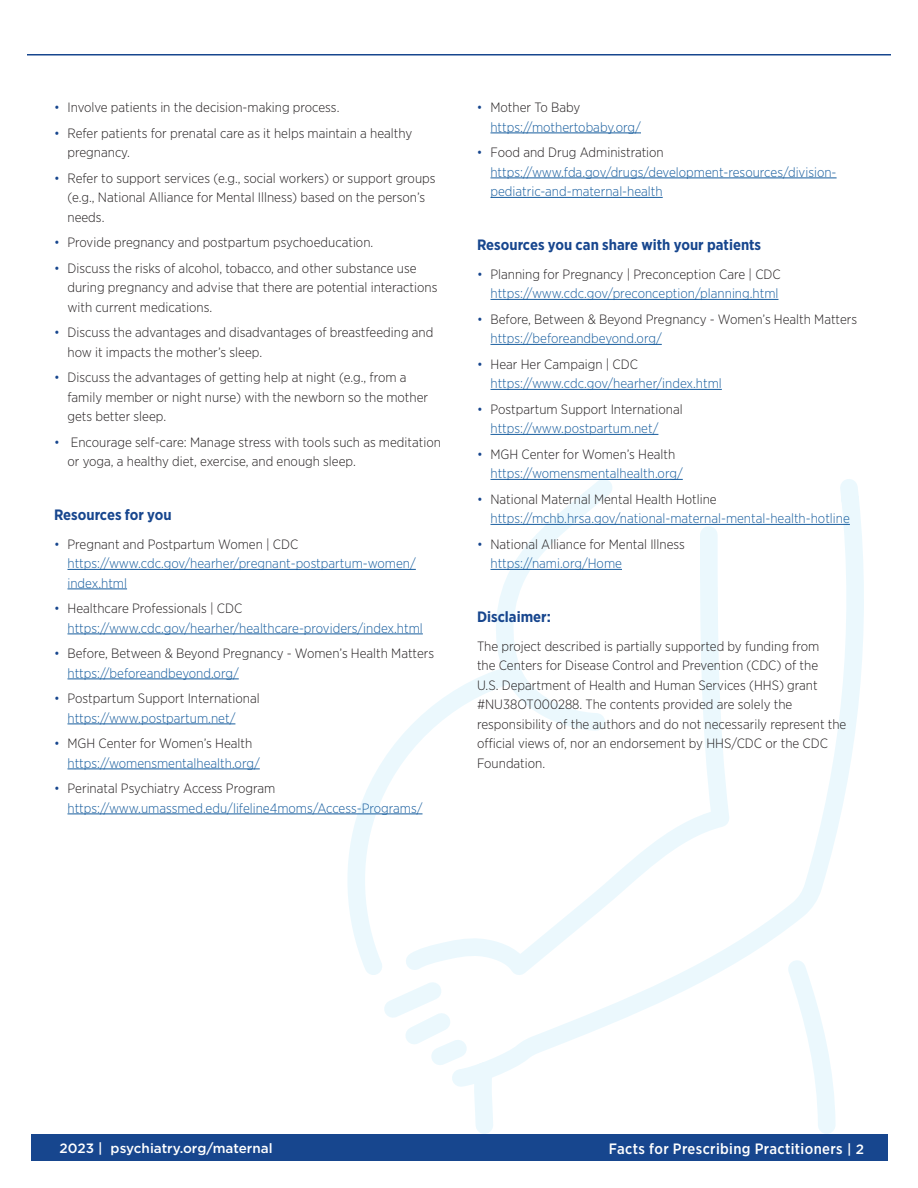
<style>
.page{position:relative;width:918px;height:1188px;background:#fff}
.page>*{position:absolute;margin:0;border:0;box-sizing:border-box;transform-origin:0 0}
.t1{font:700 15px "Gotham Narrow";color:#17468e}
.t2{font:500 15px "Gotham Narrow";letter-spacing:.025em;color:#fff}
.t3{font:300 13.5px/19.5px "Gotham Narrow";color:#231f20}
.t4{font:300 13.5px/19.5px "Gotham Narrow";color:#175d9e}
.t5{font:500 13.5px "Gotham";color:#fff}
.s1{color:#17468e}
.s2{color:#231f20}
.s3{color:#175d9e}
.s4{font-family:"Gotham";font-size:13.5px}
</style>
<div class="page">
<div style="left:31px;top:1134px;width:856px;height:27px;background:#17468e"></div>
<svg style="left:346px;top:478px;width:518px;height:656px"></svg>
<hr style="left:27px;top:54px;width:864px;height:2px;background:#17468e">
<hr style="left:68px;top:569px;width:348px;height:1px;background:#175d9e">
<hr style="left:68px;top:589px;width:59px;height:1px;background:#175d9e">
<hr style="left:68px;top:634px;width:355px;height:1px;background:#175d9e">
<hr style="left:68px;top:679px;width:171px;height:1px;background:#175d9e">
<hr style="left:68px;top:724px;width:167px;height:1px;background:#175d9e">
<hr style="left:68px;top:769px;width:192px;height:1px;background:#175d9e">
<hr style="left:68px;top:814px;width:355px;height:1px;background:#175d9e">
<hr style="left:490px;top:133px;width:151px;height:1px;background:#175d9e">
<hr style="left:490px;top:178px;width:347px;height:1px;background:#175d9e">
<hr style="left:490px;top:197px;width:173px;height:1px;background:#175d9e">
<hr style="left:490px;top:299px;width:288px;height:1px;background:#175d9e">
<hr style="left:490px;top:344px;width:172px;height:1px;background:#175d9e">
<hr style="left:490px;top:389px;width:232px;height:1px;background:#175d9e">
<hr style="left:490px;top:434px;width:168px;height:1px;background:#175d9e">
<hr style="left:490px;top:479px;width:193px;height:1px;background:#175d9e">
<hr style="left:490px;top:524px;width:360px;height:1px;background:#175d9e">
<hr style="left:490px;top:569px;width:132px;height:1px;background:#175d9e">
<p class="t3" style="left:54px;top:97px;width:287px"><span class="s1">•</span> Involve patients in the decision-making process.</p>
<p class="t3" style="left:68px;top:123px;width:346px;text-indent:-14px"><span class="s1">•</span> Refer patients for prenatal care as it helps maintain a healthy pregnancy.</p>
<p class="t3" style="left:68px;top:168px;width:370px;text-indent:-14px"><span class="s1">•</span> Refer to support services (e.g., social workers) or support groups (e.g., National Alliance for Mental Illness) based on the person’s needs.</p>
<p class="t3" style="left:54px;top:232px;width:321px"><span class="s1">•</span> Provide pregnancy and postpartum psychoeducation.</p>
<p class="t3" style="left:68px;top:258px;width:371px;text-indent:-14px"><span class="s1">•</span> Discuss the risks of alcohol, tobacco, and other substance use during pregnancy and advise that there are potential interactions with current medications.</p>
<p class="t3" style="left:68px;top:322px;width:367px;text-indent:-14px"><span class="s1">•</span> Discuss the advantages and disadvantages of breastfeeding and how it impacts the mother’s sleep.</p>
<p class="t3" style="left:68px;top:367px;width:362px;text-indent:-14px"><span class="s1">•</span> Discuss the advantages of getting help at night (e.g., from a family member or night nurse) with the newborn so the mother gets better sleep.</p>
<p class="t3" style="left:68px;top:432px;width:375px;text-indent:-14px"><span class="s1">•</span> Encourage self-care: Manage stress with tools such as meditation or yoga, a healthy diet, exercise, and enough sleep.</p>
<h2 class="t1" style="left:54px;top:505px;width:119px">Resources for you</h2>
<p class="t4" style="left:68px;top:534px;width:350px;text-indent:-14px"><span class="s1">•</span> <span class="s2">Pregnant and Postpartum Women | CDC </span>https://www.cdc.gov/hearher/pregnant-postpartum-women/ index.html</p>
<p class="t4" style="left:68px;top:598px;width:357px;text-indent:-14px"><span class="s1">•</span> <span class="s2">Healthcare Professionals | CDC </span>https://www.cdc.gov/hearher/healthcare-providers/index.html</p>
<p class="t3" style="left:68px;top:643px;width:368px;text-indent:-14px"><span class="s1">•</span> Before, Between &amp; Beyond Pregnancy - Women’s Health Matters <span class="s3">https://beforeandbeyond.org/</span></p>
<p class="t3" style="left:68px;top:688px;width:194px;text-indent:-14px"><span class="s1">•</span> Postpartum Support International <span class="s3">https://www.postpartum.net/</span></p>
<p class="t4" style="left:68px;top:733px;width:194px;text-indent:-14px"><span class="s1">•</span> <span class="s2">MGH Center for Women’s Health </span>https://womensmentalhealth.org/</p>
<p class="t4" style="left:68px;top:778px;width:357px;text-indent:-14px"><span class="s1">•</span> <span class="s2">Perinatal Psychiatry Access Program </span>https://www.umassmed.edu/lifeline4moms/Access-Programs/</p>
<p class="t4" style="left:490px;top:97px;width:152px;text-indent:-14px"><span class="s1">•</span> <span class="s2">Mother To Baby </span>https://mothertobaby.org/</p>
<p class="t3" style="left:477px;top:142px;width:188px"><span class="s1">•</span> Food and Drug Administration</p>
<p class="t4" style="left:490px;top:162px;width:348px">https://www.fda.gov/drugs/development-resources/division&shy;pediatric-and-maternal-health</p>
<h2 class="t1" style="left:477px;top:235px;width:286px">Resources you can share with your patients</h2>
<p class="t4" style="left:477px;top:264px;width:305px;text-align:right"><span class="s1">•</span> <span class="s2">Planning for Pregnancy | Preconception Care | CDC </span>https://www.cdc.gov/preconception/planning.html</p>
<p class="t3" style="left:490px;top:309px;width:368px;text-indent:-14px"><span class="s1">•</span> Before, Between &amp; Beyond Pregnancy - Women’s Health Matters <span class="s3">https://beforeandbeyond.org/</span></p>
<p class="t4" style="left:490px;top:354px;width:233px;text-indent:-14px"><span class="s1">•</span> <span class="s2">Hear Her Campaign | CDC </span>https://www.cdc.gov/hearher/index.html</p>
<p class="t3" style="left:490px;top:399px;width:194px;text-indent:-14px"><span class="s1">•</span> Postpartum Support International <span class="s3">https://www.postpartum.net/</span></p>
<p class="t4" style="left:490px;top:444px;width:194px;text-indent:-14px"><span class="s1">•</span> <span class="s2">MGH Center for Women’s Health </span>https://womensmentalhealth.org/</p>
<p class="t4" style="left:490px;top:489px;width:361px;text-indent:-14px"><span class="s1">•</span> <span class="s2">National Maternal Mental Health Hotline </span>https://mchb.hrsa.gov/national-maternal-mental-health-hotline</p>
<p class="t3" style="left:490px;top:534px;width:196px;text-indent:-14px"><span class="s1">•</span> National Alliance for Mental Illness <span class="s3">https://nami.org/Home</span></p>
<h2 class="t1" style="left:477px;top:607px;width:75px">Disclaimer:</h2>
<p class="t3" style="left:477px;top:636px;width:344px">The project described is partially supported by funding from the Centers for Disease Control and Prevention (CDC) of the</p>
<p class="t3" style="left:477px;top:675px;width:371px">U.S. Department of Health and Human Services (HHS) grant #NU38OT000288. The contents provided are solely the responsibility of the authors and do not necessarily represent the ofcial views of, nor an endorsement by HHS/CDC or the CDC Foundation.</p>
<p class="t5" style="left:60px;top:1139px;width:215px">2023 | psychiatry.org/maternal</p>
<p class="t2" style="left:609px;top:1139px;width:257px">Facts for Prescribing Practitioners <span class="s4">| 2</span></p>
</div>
